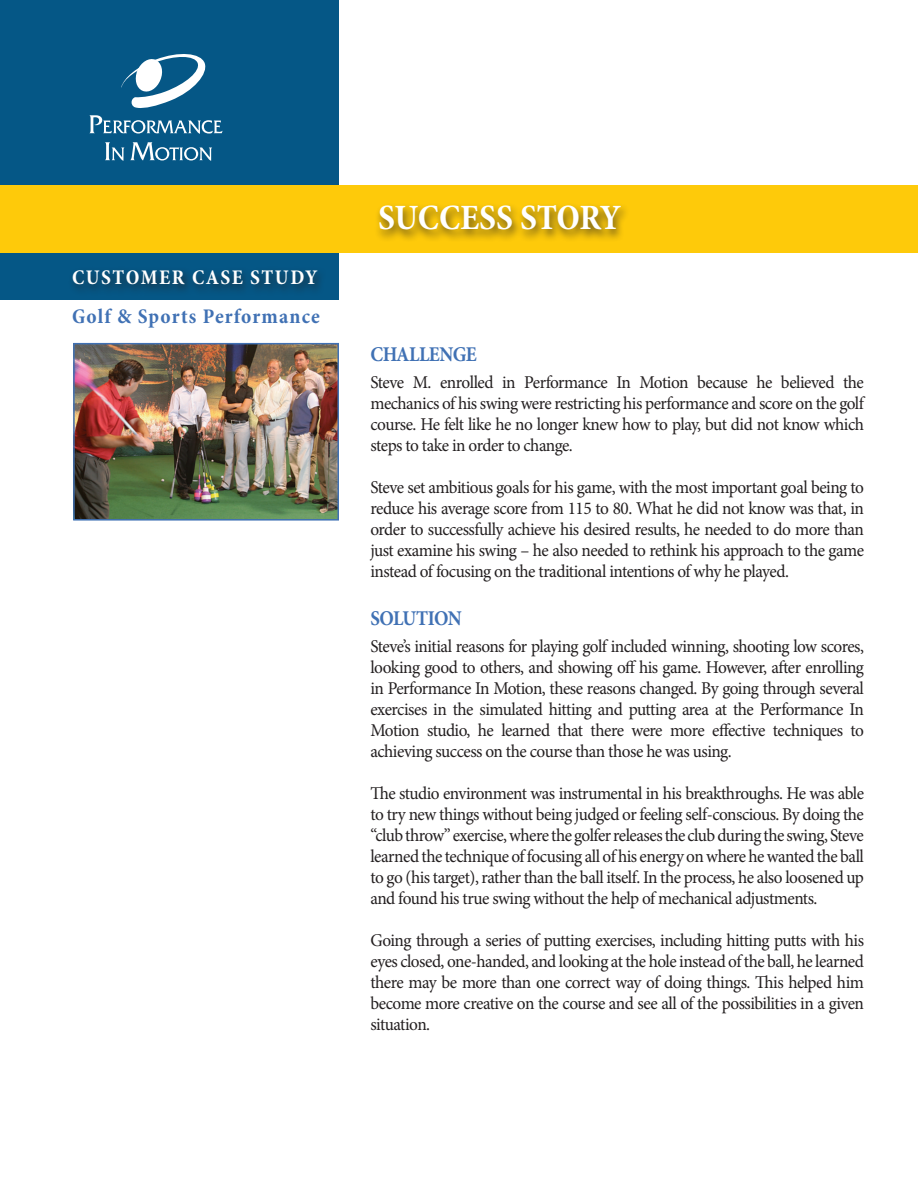
<style>
.page{position:relative;width:918px;height:1188px;background:#fff}
.page>*{position:absolute;margin:0;border:0;box-sizing:border-box;transform-origin:0 0}
.t1{font:700 condensed 36px "Minion Pro";letter-spacing:-.005em;color:#fff}
.t2{font:700 condensed 21px "Minion Pro";letter-spacing:.055em;color:#4071b4}
.t3{font:700 condensed 21px "Minion Pro";letter-spacing:.075em;color:#fff}
.t4{font:700 21px "Minion Pro";letter-spacing:-.025em;color:#4071b4;scale:.9 1}
.t5{font:18px/21px "Minion Pro";letter-spacing:-.03em;color:#231f20;text-align:justify;scale:.96 1}
</style>
<div class="page">
<div style="left:0;top:0;width:338px;height:299px;background:#055786"></div>
<div style="left:0;top:186px;width:918px;height:67px;background:#feca0a"></div>
<div style="left:68px;top:266px;width:259px;height:30px;background:#231f20;opacity:.75"></div>
<div style="left:374px;top:202px;width:257px;height:41px;background:#231f20;opacity:.75"></div>
<svg style="left:89px;top:115px;width:134px;height:19px"></svg>
<svg style="left:105px;top:142px;width:19px;height:19px"></svg>
<svg style="left:130px;top:142px;width:82px;height:19px"></svg>
<svg style="left:121px;top:54px;width:85px;height:54px"></svg>
<img style="left:76px;top:346px;width:260px;height:172px">
<div style="left:73px;top:343px;width:266px;height:178px;border:2px solid #4071b4"></div>
<p class="t3" style="left:72px;top:262px;width:247px">CUSTOMER CASE STUDY</p>
<p class="t2" style="left:72px;top:302px;width:249px">Golf &amp; Sports Performance</p>
<h1 class="t1" style="left:378px;top:193px;width:245px">SUCCESS STORY</h1>
<p class="t4" style="left:370px;top:340px;width:120px">CHALLENGE</p>
<p class="t5" style="left:370px;top:372px;width:516px">Steve M. enrolled in Performance In Motion because he believed the mechanics of his swing were restricting his performance and score on the golf course. He felt like he no longer knew how to play, but did not know which steps to take in order to change.</p>
<p class="t5" style="left:370px;top:477px;width:516px">Steve set ambitious goals for his game, with the most important goal being to reduce his average score from 115 to 80. What he did not know was that, in order to successfully achieve his desired results, he needed to do more than just examine his swing – he also needed to rethink his approach to the game instead of focusing on the traditional intentions of why he played.</p>
<p class="t4" style="left:370px;top:604px;width:103px">SOLUTION</p>
<p class="t5" style="left:370px;top:636px;width:516px">Steve’s initial reasons for playing golf included winning, shooting low scores, looking good to others, and showing off his game. However, after enrolling in Performance In Motion, these reasons changed. By going through several exercises in the simulated hitting and putting area at the Performance In Motion studio, he learned that there were more effective techniques to achieving success on the course than those he was using.</p>
<p class="t5" style="left:370px;top:783px;width:516px">The studio environment was instrumental in his breakthroughs. He was able to try new things without being judged or feeling self-conscious. By doing the “club throw” exercise, where the golfer releases the club during the swing, Steve learned the technique of focusing all of his energy on where he wanted the ball to go (his target), rather than the ball itself. In the process, he also loosened up and found his true swing without the help of mechanical adjustments.</p>
<p class="t5" style="left:370px;top:930px;width:516px">Going through a series of putting exercises, including hitting putts with his eyes closed, one-handed, and looking at the hole instead of the ball, he learned there may be more than one correct way of doing things. This helped him become more creative on the course and see all of the possibilities in a given situation.</p>
</div>
